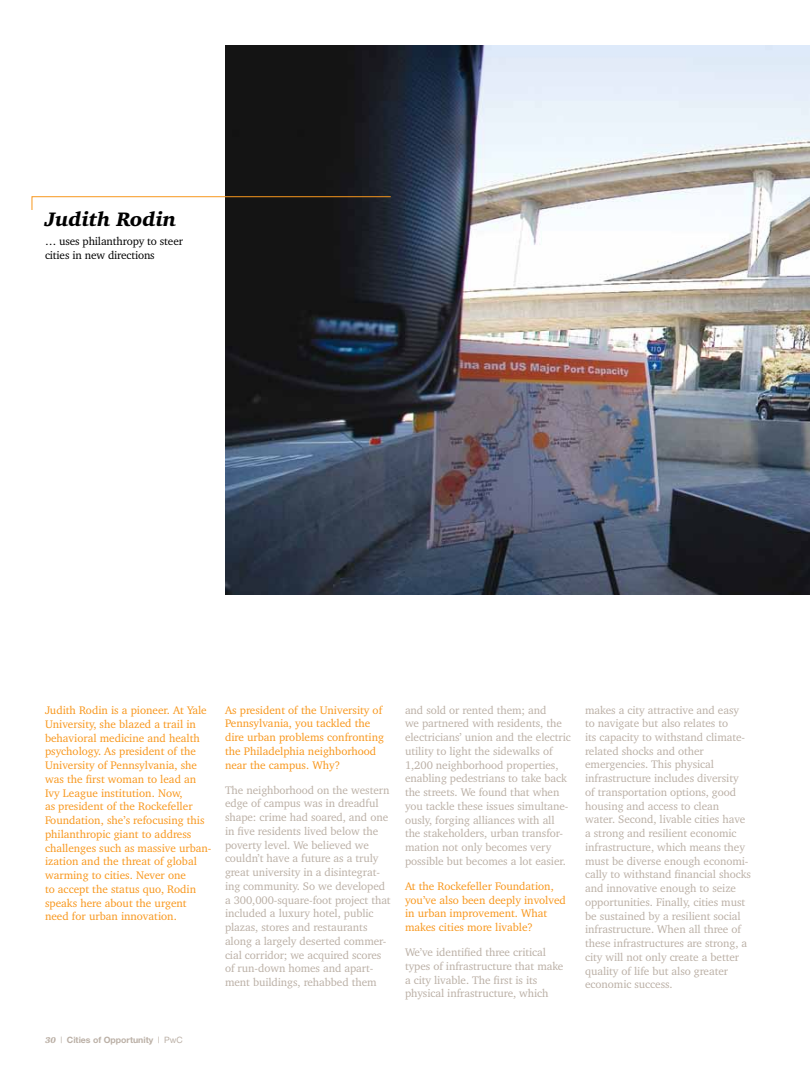
<style>
.page{position:relative;width:810px;height:1080px;background:#fff}
.page>*{position:absolute;margin:0;border:0;box-sizing:border-box;transform-origin:0 0}
.t1{font:italic 900 20px "Charter IT Cby BT";letter-spacing:-.005em;color:#000}
.t2{font:11.25px/13.8px "Charter IT Cby BT";letter-spacing:-.005em;color:#bbb0a6}
.t3{font:11.25px/13.8px "Charter IT Cby BT";color:#f8971d}
.t4{font:11.25px/13.8px "Charter IT Cby BT";letter-spacing:-.01em;color:#000}
.t5{font:700 8.75px "Helvetica Neue";color:#bbb0a6}
.s1{font-family:"Charter IT Cby BT";font-weight:900;font-style:italic}
.s2{font-weight:400}
</style>
<div class="page">
<img style="left:225px;top:45px;width:585px;height:550px">
<svg style="left:31px;top:196px;width:361px;height:15px"></svg>
<h1 class="t1" style="left:45px;top:207px;width:133px">Judith Rodin</h1>
<p class="t4" style="left:45px;top:234px;width:140px">… uses philanthropy to steer cities in new directions</p>
<p class="t3" style="left:45px;top:703px;width:168px">Judith Rodin is a pioneer. At Yale<br>University, she blazed a trail in behavioral medicine and health psychology. As president of the<br>University of Pennsylvania, she was the first woman to lead an<br>Ivy League institution. Now,<br>as president of the Rockefeller<br>Foundation, she’s refocusing this philanthropic giant to address challenges such as massive urban&shy;ization and the threat of global warming to cities. Never one<br>to accept the status quo, Rodin speaks here about the urgent need for urban innovation.</p>
<p class="t3" style="left:225px;top:703px;width:161px">As president of the University of<br>Pennsylvania, you tackled the dire urban problems confronting the Philadelphia neighborhood near the campus. Why?</p>
<p class="t2" style="left:225px;top:783px;width:167px">The neighborhood on the western edge of campus was in dreadful shape: crime had soared, and one in five residents lived below the poverty level. We believed we couldn’t have a future as a truly great university in a disintegrat&shy;ing community. So we developed a 300,000-square-foot project that included a luxury hotel, public plazas, stores and restaurants along a largely deserted commer&shy;cial corridor; we acquired scores of run-down homes and apart&shy;ment buildings, rehabbed them</p>
<p class="t2" style="left:405px;top:703px;width:167px">and sold or rented them; and<br>we partnered with residents, the electricians’ union and the electric utility to light the sidewalks of 1,200 neighborhood properties, enabling pedestrians to take back the streets. We found that when you tackle these issues simultane&shy;ously, forging alliances with all the stakeholders, urban transfor&shy;mation not only becomes very possible but becomes a lot easier.</p>
<p class="t3" style="left:405px;top:879px;width:162px">At the Rockefeller Foundation, you’ve also been deeply involved in urban improvement. What makes cities more livable?</p>
<p class="t2" style="left:405px;top:945px;width:160px">We’ve identified three critical types of infrastructure that make a city livable. The first is its physical infrastructure, which</p>
<p class="t2" style="left:585px;top:703px;width:167px">makes a city attractive and easy to navigate but also relates to<br>its capacity to withstand climate&shy;related shocks and other emergencies. This physical infrastructure includes diversity<br>of transportation options, good housing and access to clean water. Second, livable cities have a strong and resilient economic infrastructure, which means they must be diverse enough economi&shy;cally to withstand financial shocks and innovative enough to seize opportunities. Finally, cities must be sustained by a resilient social infrastructure. When all three of these infrastructures are strong, a city will not only create a better quality of life but also greater economic success.</p>
<p class="t5" style="left:45px;top:1034px;width:139px"><span class="s1">30</span> <span class="s2">|</span> Cities of Opportunity <span class="s2">| PwC</span></p>
</div>
